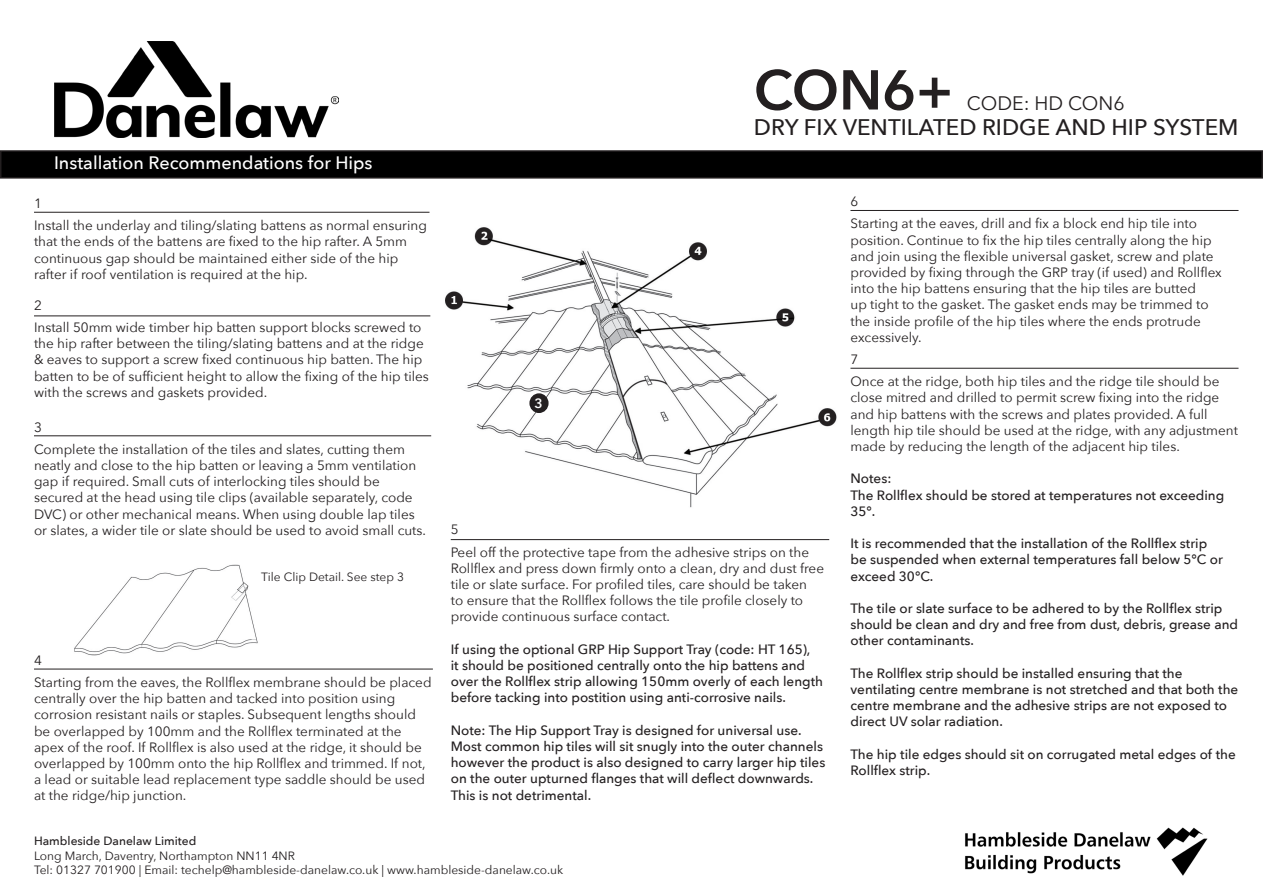
<style>
.page{position:relative;width:1263px;height:893px;background:#fff}
.page>*{position:absolute;margin:0;border:0;box-sizing:border-box;transform-origin:0 0}
.t1{font:600 55.5px "Avenir Next";color:#231f20}
.t2{font:500 22.5px "Avenir Next";color:#231f20}
.t3{font:19.5px "Avenir Next";color:#231f20}
.t4{font:500 18px "Avenir Next";color:#fff}
.t5{font:13.5px/16.2px "Avenir Next";color:#231f20}
.t6{font:500 13.5px/16.2px "Avenir Next";color:#231f20}
.t7{font:600 13.5px "Avenir Next";color:#fff}
.t8{font:12px "Avenir Next";color:#231f20}
.t9{font:500 12px "Avenir Next";color:#231f20}
</style>
<div class="page">
<img style="left:445px;top:227px;width:392px;height:281px">
<img style="left:54px;top:42px;width:285px;height:96px">
<div style="left:1px;top:151px;width:1261px;height:27px;background:#000"></div>
<div style="left:0;top:150px;width:1263px;height:29px;border:2px solid #231f20"></div>
<img style="left:965px;top:827px;width:243px;height:49px">
<img style="left:74px;top:564px;width:184px;height:92px">
<hr style="left:34px;top:212px;width:395px;height:1px;background:#231f20">
<hr style="left:34px;top:315px;width:396px;height:1px;background:#231f20">
<hr style="left:34px;top:435px;width:397px;height:1px;background:#231f20">
<hr style="left:34px;top:669px;width:399px;height:1px;background:#231f20">
<hr style="left:451px;top:539px;width:378px;height:1px;background:#231f20">
<hr style="left:850px;top:210px;width:388px;height:1px;background:#231f20">
<hr style="left:850px;top:368px;width:388px;height:1px;background:#231f20">
<div style="left:530px;top:394px;width:18px;height:18px;background:#231f20;border-radius:50%"></div>
<div style="left:529px;top:393px;width:20px;height:20px;border:2px solid #231f20;border-radius:50%"></div>
<p class="t4" style="left:54px;top:148px;width:320px">Installation Recommendations for Hips</p>
<p class="t5" style="left:34px;top:195px;width:9px">1</p>
<p class="t5" style="left:34px;top:217px;width:394px">Install the underlay and tiling/slating battens as normal ensuring that the ends of the battens are fixed to the hip rafter. A 5mm continuous gap should be maintained either side of the hip rafter if roof ventilation is required at the hip.</p>
<p class="t5" style="left:34px;top:296px;width:9px">2</p>
<p class="t5" style="left:34px;top:319px;width:396px">Install 50mm wide timber hip batten support blocks screwed to the hip rafter between the tiling/slating battens and at the ridge &amp; eaves to support a screw fixed continuous hip batten. The hip batten to be of sufficient height to allow the fixing of the hip tiles with the screws and gaskets provided.</p>
<p class="t5" style="left:34px;top:418px;width:9px">3</p>
<p class="t5" style="left:34px;top:440px;width:394px">Complete the installation of the tiles and slates, cutting them neatly and close to the hip batten or leaving a 5mm ventilation gap if required. Small cuts of interlocking tiles should be secured at the head using tile clips (available separately, code DVC) or other mechanical means. When using double lap tiles or slates, a wider tile or slate should be used to avoid small cuts.</p>
<p class="t8" style="left:261px;top:567px;width:144px">Tile Clip Detail. See step 3</p>
<p class="t5" style="left:34px;top:651px;width:9px">4</p>
<p class="t5" style="left:34px;top:674px;width:399px">Starting from the eaves, the Rollflex membrane should be placed centrally over the hip batten and tacked into position using corrosion resistant nails or staples. Subsequent lengths should be overlapped by 100mm and the Rollflex terminated at the apex of the roof. If Rollflex is also used at the ridge, it should be overlapped by 100mm onto the hip Rollflex and trimmed. If not, a lead or suitable lead replacement type saddle should be used at the ridge/hip junction.</p>
<p class="t1" style="left:754px;top:43px;width:201px">CON6+</p>
<p class="t3" style="left:967px;top:86px;width:159px">CODE: HD CON6</p>
<p class="t2" style="left:754px;top:108px;width:486px">DRY FIX VENTILATED RIDGE AND HIP SYSTEM</p>
<p class="t7" style="left:534px;top:392px;width:10px">3</p>
<p class="t5" style="left:451px;top:521px;width:9px">5</p>
<p class="t5" style="left:451px;top:543px;width:375px">Peel off the protective tape from the adhesive strips on the Rollflex and press down firmly onto a clean, dry and dust free tile or slate surface. For profiled tiles, care should be taken<br>to ensure that the Rollflex follows the tile profile closely to provide continuous surface contact.</p>
<p class="t6" style="left:451px;top:641px;width:374px">If using the optional GRP Hip Support Tray (code: HT 165),<br>it should be positioned centrally onto the hip battens and over the Rollflex strip allowing 150mm overly of each length before tacking into postition using anti-corrosive nails.</p>
<p class="t6" style="left:451px;top:722px;width:376px">Note: The Hip Support Tray is designed for universal use.<br>Most common hip tiles will sit snugly into the outer channels however the product is also designed to carry larger hip tiles on the outer upturned flanges that will deflect downwards.<br>This is not detrimental.</p>
<p class="t5" style="left:850px;top:193px;width:9px">6</p>
<p class="t5" style="left:850px;top:215px;width:373px">Starting at the eaves, drill and fix a block end hip tile into position. Continue to fix the hip tiles centrally along the hip and join using the flexible universal gasket, screw and plate provided by fixing through the GRP tray (if used) and Rollflex into the hip battens ensuring that the hip tiles are butted<br>up tight to the gasket. The gasket ends may be trimmed to the inside profile of the hip tiles where the ends protrude excessively.</p>
<p class="t5" style="left:850px;top:351px;width:9px">7</p>
<p class="t5" style="left:850px;top:373px;width:389px">Once at the ridge, both hip tiles and the ridge tile should be close mitred and drilled to permit screw fixing into the ridge and hip battens with the screws and plates provided. A full length hip tile should be used at the ridge, with any adjustment made by reducing the length of the adjacent hip tiles.</p>
<p class="t6" style="left:850px;top:470px;width:42px">Notes:</p>
<p class="t6" style="left:850px;top:486px;width:375px">The Rollflex should be stored at temperatures not exceeding<br>35°.</p>
<p class="t6" style="left:850px;top:535px;width:374px">It is recommended that the installation of the Rollflex strip be suspended when external temperatures fall below 5°C or exceed 30°C.</p>
<p class="t6" style="left:850px;top:600px;width:389px">The tile or slate surface to be adhered to by the Rollflex strip should be clean and dry and free from dust, debris, grease and other contaminants.</p>
<p class="t6" style="left:850px;top:665px;width:389px">The Rollflex strip should be installed ensuring that the ventilating centre membrane is not stretched and that both the centre membrane and the adhesive strips are not exposed to direct UV solar radiation.</p>
<p class="t6" style="left:850px;top:746px;width:387px">The hip tile edges should sit on corrugated metal edges of the<br>Rollflex strip.</p>
<p class="t9" style="left:34px;top:831px;width:164px">Hambleside Danelaw Limited</p>
<p class="t8" style="left:34px;top:845px;width:262px">Long March, Daventry, Northampton NN11 4NR</p>
<p class="t8" style="left:34px;top:860px;width:531px">Tel: 01327 701900 | Email: techelp@hambleside-danelaw.co.uk | www.hambleside-danelaw.co.uk</p>
</div>
